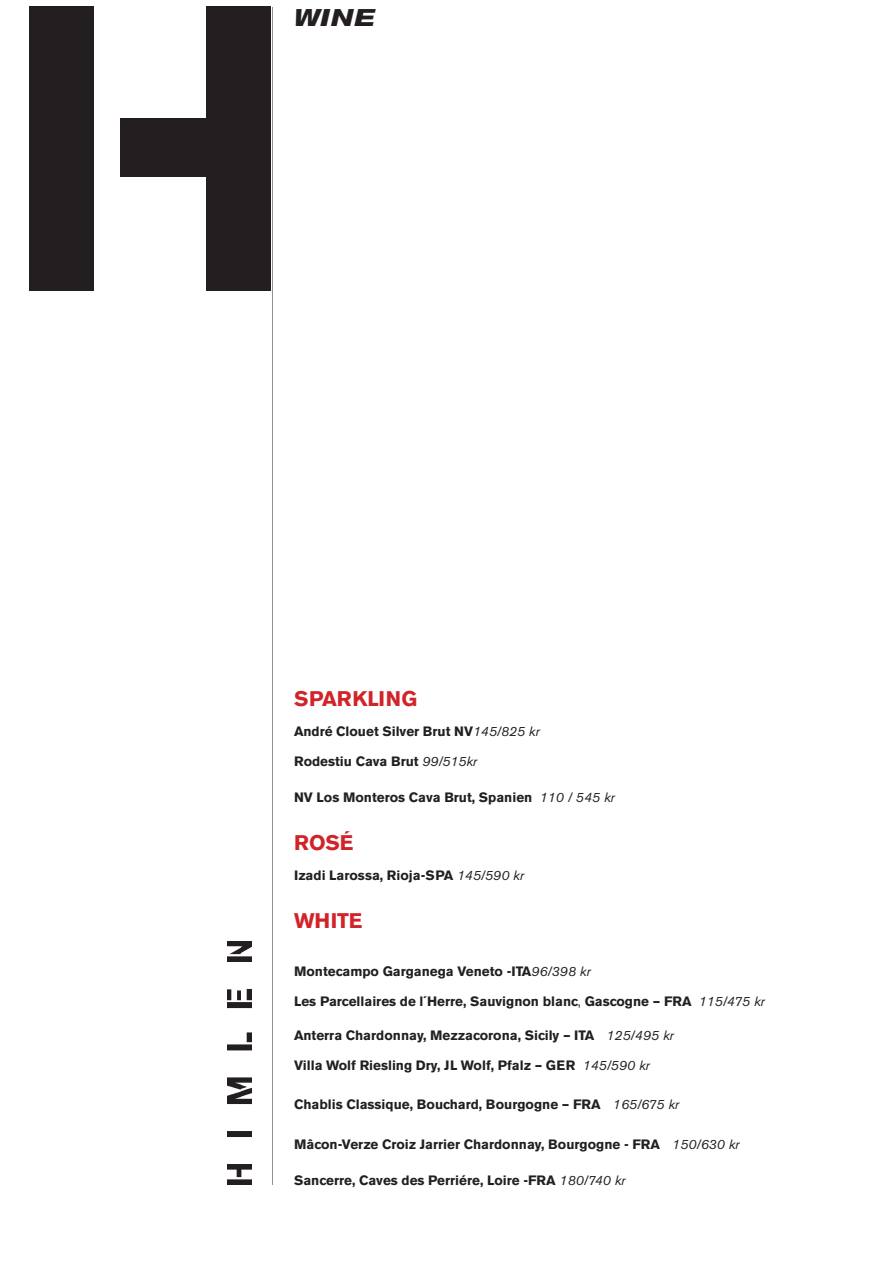
<style>
.page{position:relative;width:893px;height:1263px;background:#fff}
.page>*{position:absolute;margin:0;border:0;box-sizing:border-box;transform-origin:0 0}
.t1{font:italic 700 expanded 24px "Akzidenz Grotesk BE";color:#231f20}
.t2{font:700 21px "Akzidenz Grotesk BE";letter-spacing:.01em;color:#d1232a}
.t3{font:700 21px "Akzidenz Grotesk BE";letter-spacing:-.01em;color:#d1232a}
.t4{font:700 13.5px "Akzidenz Grotesk BE";color:#231f20}
.s1{font-weight:400;font-style:italic}
.s2{font-weight:400}
</style>
<div class="page">
<img style="left:30px;top:7px;width:241px;height:283px">
<hr style="left:272px;top:7px;width:1px;height:1178px;background:#231f20">
<img style="left:227px;top:941px;width:25px;height:244px">
<p class="t1" style="left:294px;top:3px;width:83px">WINE</p>
<p class="t2" style="left:294px;top:687px;width:125px">SPARKLING</p>
<p class="t4" style="left:294px;top:723px;width:247px">André Clouet Silver Brut NV<span class="s1">145/825 kr</span></p>
<p class="t4" style="left:294px;top:753px;width:185px">Rodestiu Cava Brut <span class="s1">99/515kr</span></p>
<p class="t4" style="left:294px;top:789px;width:322px">NV Los Monteros Cava Brut, Spanien <span class="s1">110 / 545 kr</span></p>
<p class="t3" style="left:294px;top:831px;width:61px">ROSÉ</p>
<p class="t4" style="left:294px;top:867px;width:231px">Izadi Larossa, Rioja-SPA <span class="s1">145/590 kr</span></p>
<p class="t3" style="left:294px;top:909px;width:70px">WHITE</p>
<p class="t4" style="left:294px;top:963px;width:298px">Montecampo Garganega Veneto -ITA<span class="s1">96/398 kr</span></p>
<p class="t4" style="left:294px;top:993px;width:472px">Les Parcellaires de l´Herre, Sauvignon blanc<span class="s2">,</span> Gascogne – FRA <span class="s1">115/475 kr</span></p>
<p class="t4" style="left:294px;top:1027px;width:381px">Anterra Chardonnay, Mezzacorona, Sicily – ITA <span class="s1">125/495 kr</span></p>
<p class="t4" style="left:294px;top:1057px;width:357px">Villa Wolf Riesling Dry, JL Wolf, Pfalz – GER <span class="s1">145/590 kr</span></p>
<p class="t4" style="left:294px;top:1097px;width:386px">Chablis Classique, Bouchard, Bourgogne – FRA <span class="s1">165/675 kr</span></p>
<p class="t4" style="left:294px;top:1136px;width:447px">Mâcon-Verze Croiz Jarrier Chardonnay, Bourgogne - FRA <span class="s1">150/630 kr</span></p>
<p class="t4" style="left:294px;top:1172px;width:333px">Sancerre, Caves des Perriére, Loire -FRA <span class="s1">180/740 kr</span></p>
</div>
